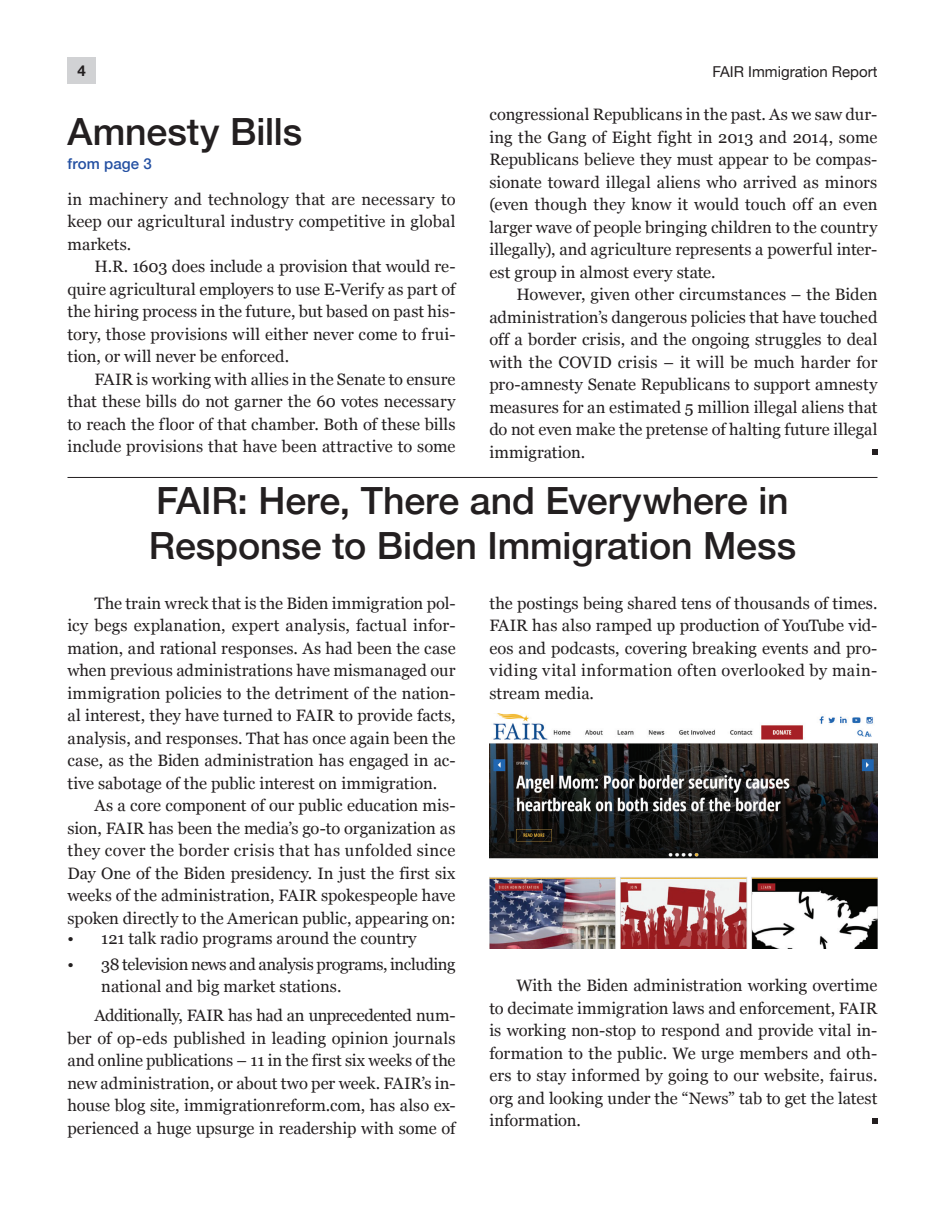
<style>
.page{position:relative;width:945px;height:1215px;background:#fff}
.page>*{position:absolute;margin:0;border:0;box-sizing:border-box;transform-origin:0 0}
.Article__continuatio{font:500 37.5px/45px "Helvetica Neue";letter-spacing:-.005em;color:#231f20}
.Body_Paragraph{font:16.5px/22.5px "Georgia";color:#231f20;text-align:justify}
.Body_Paragraph-2{font:16.5px/21.6px "Georgia";letter-spacing:-.025em;color:#231f20}
.t1{font:15px "Helvetica Neue";color:#231f20}
.Article__To_be_conti{font:500 15px "Helvetica Neue";letter-spacing:.01em;color:#2450a2}
.t2{font:700 15px "Helvetica Neue";color:#231f20}
</style>
<div class="page">
<div style="left:68px;top:57px;width:28px;height:27px;background:#d1d2d4"></div>
<svg style="left:872px;top:1118px;width:6px;height:6px"></svg>
<hr style="left:68px;top:477px;width:810px;height:1px;background:#231f20">
<img style="left:489px;top:713px;width:389px;height:236px">
<svg style="left:872px;top:449px;width:6px;height:6px"></svg>
<p class="t2" style="left:78px;top:59px;width:10px">4</p>
<p class="t1" style="left:712px;top:61px;width:167px">FAIR Immigration Report</p>
<p class="Article__continuatio" style="left:68px;top:106px;width:236px">Amnesty Bills</p>
<p class="Article__To_be_conti" style="left:68px;top:152px;width:86px">from page 3</p>
<p class="Body_Paragraph" style="left:68px;top:187px;width:390px">in machinery and technology that are necessary to keep our agricultural industry competitive in global markets.</p>
<p class="Body_Paragraph" style="left:68px;top:255px;width:390px;text-indent:27px">H.R. 1603 does include a provision that would re&shy;quire agricultural employers to use E-Verify as part of the hiring process in the future, but based on past his&shy;tory, those provisions will either never come to frui&shy;tion, or will never be enforced.</p>
<p class="Body_Paragraph" style="left:68px;top:367px;width:390px;text-indent:27px">FAIR is working with allies in the Senate to ensure that these bills do not garner the 60 votes necessary to reach the floor of that chamber. Both of these bills include provisions that have been attractive to some</p>
<p class="Body_Paragraph" style="left:489px;top:103px;width:390px">congressional Republicans in the past. As we saw dur&shy;ing the Gang of Eight fight in 2013 and 2014, some Republicans believe they must appear to be compas&shy;sionate toward illegal aliens who arrived as minors (even though they know it would touch off an even larger wave of people bringing children to the country illegally), and agriculture represents a powerful inter&shy;est group in almost every state.</p>
<p class="Body_Paragraph" style="left:489px;top:283px;width:390px;text-indent:27px">However, given other circumstances – the Biden administration’s dangerous policies that have touched off a border crisis, and the ongoing struggles to deal with the COVID crisis – it will be much harder for pro-amnesty Senate Republicans to support amnesty measures for an estimated 5 million illegal aliens that do not even make the pretense of halting future illegal immigration.</p>
<p class="Article__continuatio" style="left:149px;top:476px;width:649px">FAIR: Here, There and Everywhere in<br>Response to Biden Immigration Mess</p>
<p class="Body_Paragraph" style="left:68px;top:591px;width:390px;text-indent:27px">The train wreck that is the Biden immigration pol&shy;icy begs explanation, expert analysis, factual infor&shy;mation, and rational responses. As had been the case when previous administrations have mismanaged our immigration policies to the detriment of the nation&shy;al interest, they have turned to FAIR to provide facts, analysis, and responses. That has once again been the case, as the Biden administration has engaged in ac&shy;tive sabotage of the public interest on immigration.</p>
<p class="Body_Paragraph" style="left:68px;top:794px;width:390px;text-indent:27px">As a core component of our public education mis&shy;sion, FAIR has been the media’s go-to organization as they cover the border crisis that has unfolded since Day One of the Biden presidency. In just the first six weeks of the administration, FAIR spokespeople have spoken directly to the American public, appearing on:</p>
<p class="Body_Paragraph" style="left:68px;top:926px;width:351px">• 121 talk radio programs around the country</p>
<p class="Body_Paragraph-2" style="left:101px;top:953px;width:356px;text-indent:-34px">• 38 television news and analysis programs, including national and big market stations.</p>
<p class="Body_Paragraph" style="left:68px;top:1003px;width:390px;text-indent:27px">Additionally, FAIR has had an unprecedented num&shy;ber of op-eds published in leading opinion journals and online publications – 11 in the first six weeks of the new administration, or about two per week. FAIR’s in&shy;house blog site, immigrationreform.com, has also ex&shy;perienced a huge upsurge in readership with some of</p>
<p class="Body_Paragraph" style="left:489px;top:591px;width:390px">the postings being shared tens of thousands of times.<br>FAIR has also ramped up production of YouTube vid&shy;eos and podcasts, covering breaking events and pro&shy;viding vital information often overlooked by main&shy;stream media.</p>
<p class="Body_Paragraph" style="left:489px;top:974px;width:390px;text-indent:27px">With the Biden administration working overtime to decimate immigration laws and enforcement, FAIR is working non-stop to respond and provide vital in&shy;formation to the public. We urge members and oth&shy;ers to stay informed by going to our website, fairus. org and looking under the “News” tab to get the latest information.</p>
</div>
